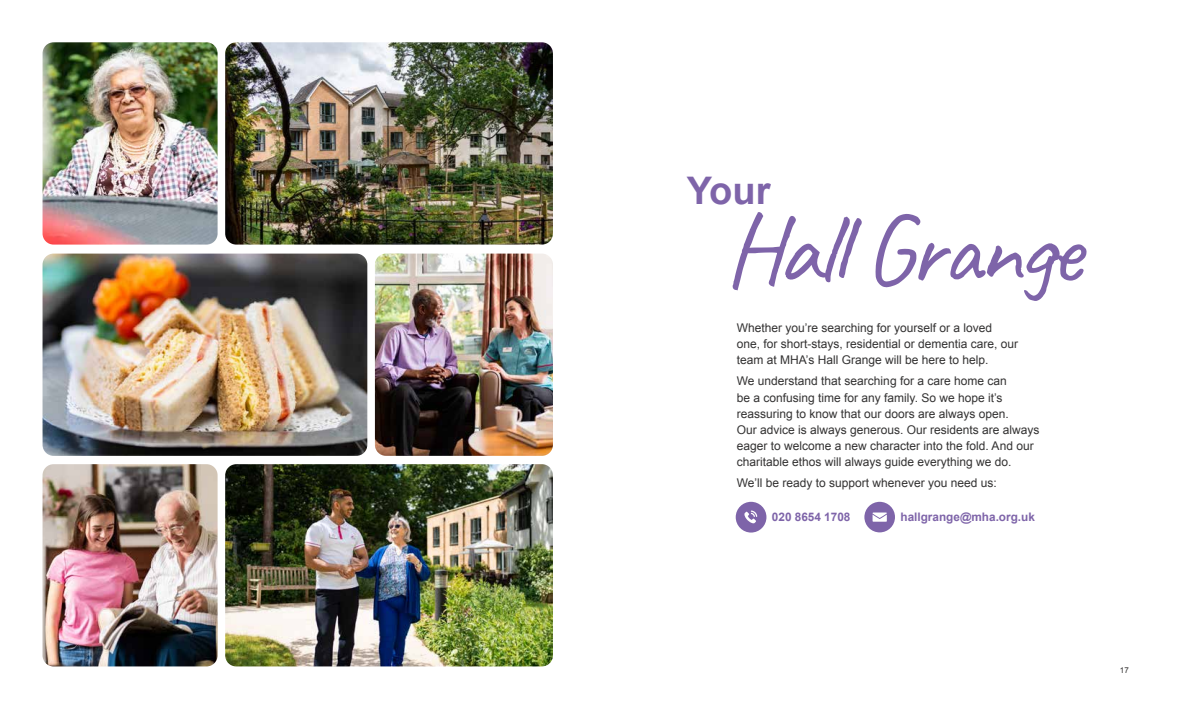
<style>
.page{position:relative;width:1191px;height:709px;background:#fff}
.page>*{position:absolute;margin:0;border:0;box-sizing:border-box;transform-origin:0 0}
.t1{font:100px "Caveat";letter-spacing:-.04em;color:#7e64a9}
.t2{font:700 38px "Arial";color:#7e64a9}
.t3{font:12px/16px "Arial";color:#333232}
.t4{font:700 11.8px "Arial";color:#7e64a9}
.t5{font:8px "Arial";color:#333232}
</style>
<div class="page">
<img style="left:43px;top:253px;width:324px;height:203px">
<img style="left:375px;top:253px;width:178px;height:203px">
<img style="left:225px;top:464px;width:328px;height:202px">
<img style="left:43px;top:464px;width:175px;height:202px">
<img style="left:225px;top:42px;width:328px;height:202px">
<img style="left:43px;top:42px;width:175px;height:202px">
<div style="left:735px;top:502px;width:31px;height:30px;background:#7e64a9;border-radius:50%"></div>
<svg style="left:744px;top:510px;width:13px;height:13px"></svg>
<div style="left:864px;top:502px;width:31px;height:30px;background:#7e64a9;border-radius:50%"></div>
<svg style="left:872px;top:512px;width:15px;height:9px"></svg>
<h2 class="t2" style="left:686px;top:166px;width:85px">Your</h2>
<h1 class="t1" style="left:724px;top:186px;width:358px">Hall Grange</h1>
<p class="t3" style="left:736px;top:320px;width:283px">Whether you’re searching for yourself or a loved one, for short-stays, residential or dementia care, our team at MHA’s Hall Grange will be here to help.</p>
<p class="t3" style="left:736px;top:373px;width:304px">We understand that searching for a care home can<br>be a confusing time for any family. So we hope it’s reassuring to know that our doors are always open.<br>Our advice is always generous. Our residents are always eager to welcome a new character into the fold. And our charitable ethos will always guide everything we do.</p>
<p class="t3" style="left:736px;top:475px;width:261px">We’ll be ready to support whenever you need us:</p>
<p class="t4" style="left:772px;top:509px;width:80px">020 8654 1708</p>
<p class="t4" style="left:900px;top:509px;width:136px">hallgrange@mha.org.uk</p>
<p class="t5" style="left:1119px;top:665px;width:10px">17</p>
</div>
